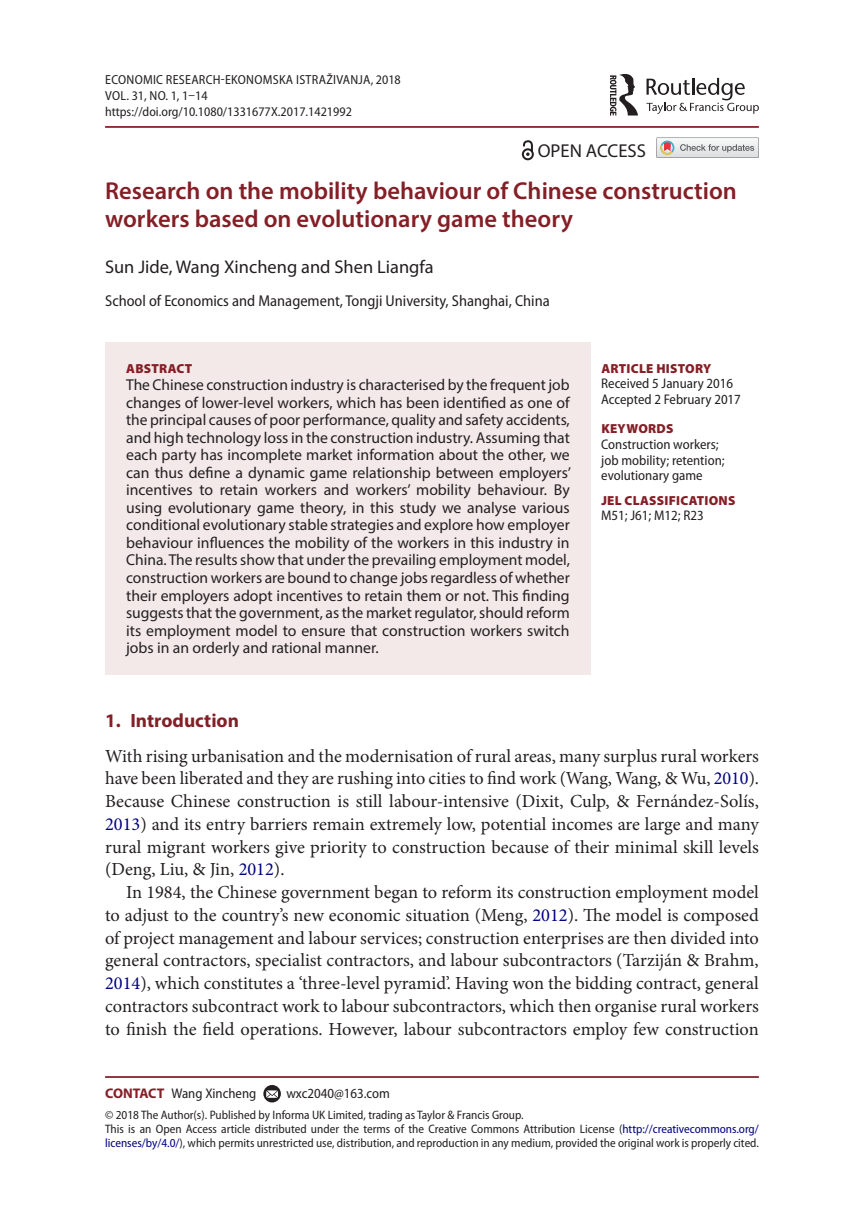
<style>
.page{position:relative;width:864px;height:1231px;background:#fff}
.page>*{position:absolute;margin:0;border:0;box-sizing:border-box;transform-origin:0 0}
.t1{font:600 24.5px/28px "Myriad Pro";color:#841f27}
.t2{font:700 19.25px "Myriad Pro";color:#841f27}
.t3{font:18.72px "Myriad Pro";color:#231f20}
.t4{font:18.38px/22.8px "Minion Pro";color:#231f20;text-align:justify}
.t5{font:18.38px "Myriad Pro";color:#231f20}
.t6{font:15.75px/17.5px "Myriad Pro";color:#231f20;text-align:justify}
.t7{font:semi-condensed 15.75px "Myriad Pro";color:#231f20}
.t8{font:semi-condensed 14px/15.8px "Myriad Pro";color:#231f20}
.t9{font:semi-condensed 13.12px/15.8px "Myriad Pro";color:#231f20}
.t10{font:900 13.12px "Myriad Pro";letter-spacing:.02em;color:#841f27}
.t11{font:semi-condensed 12.25px/14px "Myriad Pro";color:#231f20}
.s1{color:#000080}
.s2{font-weight:700;font-stretch:normal;color:#841f27}
</style>
<div class="page">
<hr style="left:105px;top:126px;width:653px;height:2px;background:#841f27">
<div style="left:105px;top:342px;width:485px;height:332px;background:#f3e9e9"></div>
<hr style="left:105px;top:1075px;width:653px;height:2px;background:#841f27">
<svg style="left:263px;top:1084px;width:18px;height:18px"></svg>
<svg style="left:266px;top:1090px;width:12px;height:7px"></svg>
<svg style="left:646px;top:78px;width:112px;height:36px"></svg>
<svg style="left:609px;top:74px;width:28px;height:42px"></svg>
<svg style="left:521px;top:140px;width:12px;height:20px"></svg>
<svg style="left:656px;top:137px;width:102px;height:21px"></svg>
<p class="t9" style="left:105px;top:72px;width:297px">Economic Research-Ekonomska Istraživanja, 2018<br>VOL. 31, NO. 1, 1–14 https://doi.org/10.1080/1331677X.2017.1421992</p>
<p class="t3" style="left:537px;top:140px;width:110px">OPEN ACCESS</p>
<h1 class="t1" style="left:105px;top:177px;width:633px">Research on the mobility behaviour of Chinese construction workers based on evolutionary game theory</h1>
<p class="t5" style="left:105px;top:256px;width:330px">Sun Jide, Wang Xincheng and Shen Liangfa</p>
<p class="t7" style="left:105px;top:292px;width:446px">School of Economics and Management, Tongji University, Shanghai, China</p>
<p class="t10" style="left:126px;top:361px;width:68px">ABSTRACT</p>
<p class="t6" style="left:126px;top:376px;width:446px">The Chinese construction industry is characterised by the frequent job changes of lower-level workers, which has been identified as one of the principal causes of poor performance, quality and safety accidents, and high technology loss in the construction industry. Assuming that each party has incomplete market information about the other, we can thus define a dynamic game relationship between employers’ incentives to retain workers and workers’ mobility behaviour. By using evolutionary game theory, in this study we analyse various conditional evolutionary stable strategies and explore how employer behaviour influences the mobility of the workers in this industry in China. The results show that under the prevailing employment model, construction workers are bound to change jobs regardless of whether their employers adopt incentives to retain them or not. This finding suggests that the government, as the market regulator, should reform its employment model to ensure that construction workers switch jobs in an orderly and rational manner.</p>
<p class="t10" style="left:601px;top:361px;width:111px">ARTICLE HISTORY</p>
<p class="t8" style="left:601px;top:376px;width:141px">Received 5 January 2016<br>Accepted 2 February 2017</p>
<p class="t10" style="left:601px;top:421px;width:74px">KEYWORDS</p>
<p class="t8" style="left:601px;top:436px;width:125px">Construction workers; job mobility; retention; evolutionary game</p>
<p class="t10" style="left:601px;top:492px;width:136px">JEL CLASSIFICATIONS</p>
<p class="t8" style="left:601px;top:508px;width:104px">M51; J61; M12; R23</p>
<p class="t2" style="left:105px;top:708px;width:135px">1. Introduction</p>
<p class="t4" style="left:105px;top:744px;width:655px">With rising urbanisation and the modernisation of rural areas, many surplus rural workers have been liberated and they are rushing into cities to find work (Wang, Wang, &amp; Wu, <span class="s1">2010</span>).<br>Because Chinese construction is still labour-intensive (Dixit, Culp, &amp; Fernández-Solís, <span class="s1">2013</span>) and its entry barriers remain extremely low, potential incomes are large and many rural migrant workers give priority to construction because of their minimal skill levels (Deng, Liu, &amp; Jin, <span class="s1">2012</span>).</p>
<p class="t4" style="left:105px;top:880px;width:655px;text-indent:21px">In 1984, the Chinese government began to reform its construction employment model to adjust to the country’s new economic situation (Meng, <span class="s1">2012</span>). The model is composed of project management and labour services; construction enterprises are then divided into general contractors, specialist contractors, and labour subcontractors (Tarziján &amp; Brahm, <span class="s1">2014</span>), which constitutes a ‘three-level pyramid’. Having won the bidding contract, general contractors subcontract work to labour subcontractors, which then organise rural workers to finish the field operations. However, labour subcontractors employ few construction</p>
<p class="t8" style="left:105px;top:1085px;width:153px"><span class="s2">CONTACT</span> Wang Xincheng</p>
<p class="t8" style="left:286px;top:1085px;width:105px">wxc2040@163.com</p>
<p class="t11" style="left:105px;top:1107px;width:655px">© 2018 The Author(s). Published by Informa UK Limited, trading as Taylor &amp; Francis Group.<br>This is an Open Access article distributed under the terms of the Creative Commons Attribution License (<span class="s1">http://creativecommons.org/ licenses/by/4.0/</span>), which permits unrestricted use, distribution, and reproduction in any medium, provided the original work is properly cited.</p>
</div>
